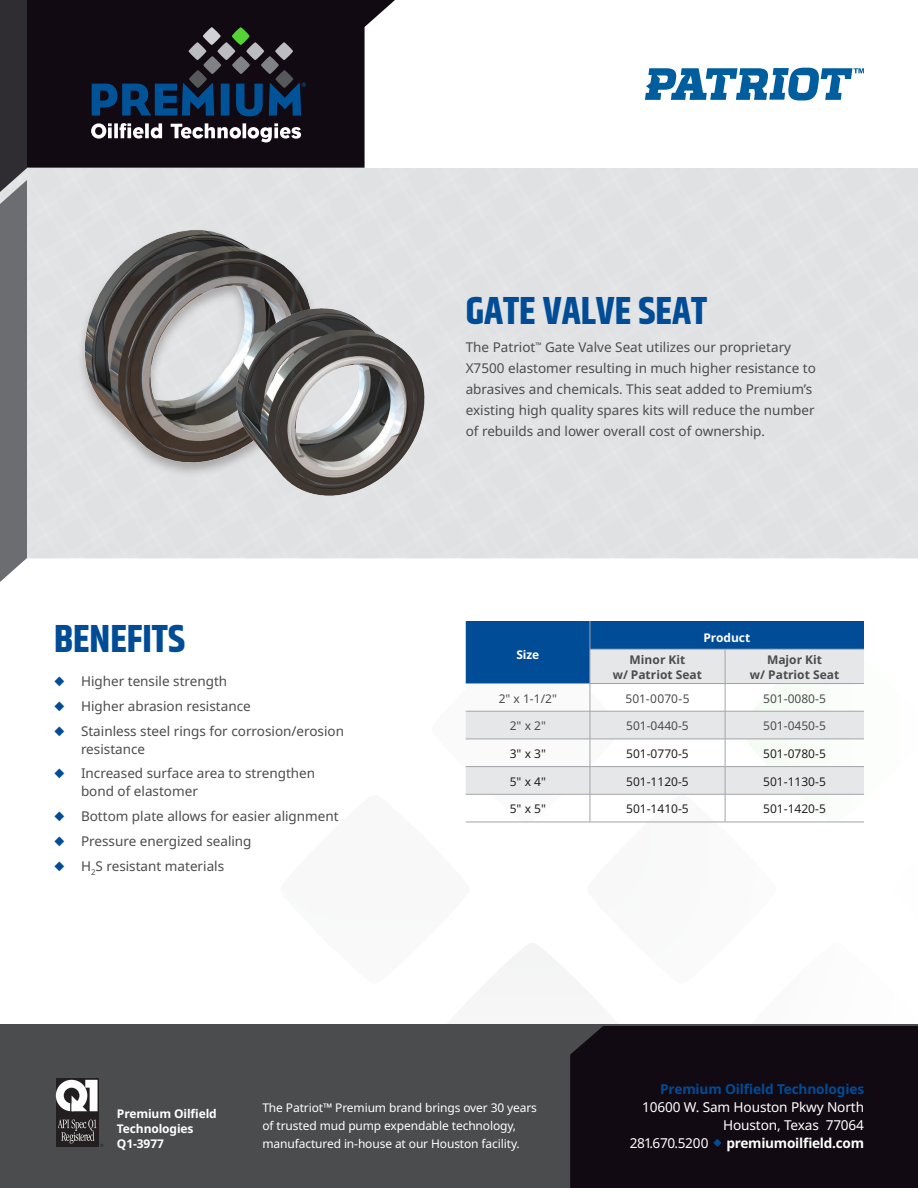
<style>
.page{position:relative;width:918px;height:1188px;background:#fff}
.page>*{position:absolute;margin:0;border:0;box-sizing:border-box;transform-origin:0 0}
.t1{font:700 39px "Khand";color:#004c97}
.t2{font:13.65px/18px "Noto Sans";letter-spacing:-.01em;color:#fff;text-align:right}
.t3{font:700 13.65px "Noto Sans";letter-spacing:-.01em;color:#004c97}
.t4{font:13.5px/21px "Noto Sans";color:#4b4c4d}
.t5{font:12px/18px "Noto Sans";letter-spacing:-.01em;color:#fff}
.t6{font:12px "Noto Sans";color:#231f20}
.t7{font:12px "Noto Sans";color:#4b4c4d}
.t8{font:700 12px/15px "Noto Sans";letter-spacing:-.01em;color:#fff}
.t9{font:700 12px/15px "Noto Sans";color:#4b4c4d;text-align:center}
.s1{color:#004c97}
.s2{font-weight:700}
</style>
<div class="page">
<div style="left:0;top:1024px;width:918px;height:164px;background:#4b4c4d"></div>
<div style="left:56px;top:1078px;width:43px;height:69px;background:#231f20"></div>
<svg style="left:56px;top:1080px;width:42px;height:31px"></svg>
<svg style="left:58px;top:1120px;width:45px;height:27px"></svg>
<svg style="left:27px;top:0;width:368px;height:168px;background:#2f282f"></svg>
<svg style="left:78px;top:27px;width:228px;height:115px;background:#242b3a"></svg>
<svg style="left:0;top:0;width:27px;height:582px;background:#5e5e61"></svg>
<div style="left:76px;top:228px;width:246px;height:250px;background:#231f20;opacity:.3"></div>
<img style="left:57px;top:205px;width:281px;height:259px">
<svg style="left:465px;top:621px;width:453px;height:567px"></svg>
<img style="left:213px;top:284px;width:223px;height:233px">
<svg style="left:645px;top:68px;width:219px;height:32px"></svg>
<p class="t1" style="left:54px;top:611px;width:133px">BENEFITS</p>
<p class="t4" style="left:54px;top:671px;width:175px"><span class="s1">◆</span> Higher tensile strength</p>
<p class="t4" style="left:54px;top:696px;width:198px"><span class="s1">◆</span> Higher abrasion resistance</p>
<p class="t4" style="left:81px;top:722px;width:265px;line-height:18px;text-indent:-27px"><span class="s1">◆</span> Stainless steel rings for corrosion/erosion resistance</p>
<p class="t4" style="left:81px;top:765px;width:236px;line-height:18px;text-indent:-27px"><span class="s1">◆</span> Increased surface area to strengthen bond of elastomer</p>
<p class="t4" style="left:54px;top:806px;width:286px"><span class="s1">◆</span> Bottom plate allows for easier alignment</p>
<p class="t4" style="left:54px;top:831px;width:199px"><span class="s1">◆</span> Pressure energized sealing</p>
<p class="t4" style="left:54px;top:856px;width:172px"><span class="s1">◆</span> H<sub>2</sub>S resistant materials</p>
<p class="t1" style="left:466px;top:283px;width:243px">GATE VALVE SEAT</p>
<p class="t4" style="left:466px;top:337px;width:352px">The Patriot<sup>™</sup> Gate Valve Seat utilizes our proprietary X7500 elastomer resulting in much higher resistance to abrasives and chemicals. This seat added to Premium’s existing high quality spares kits will reduce the number of rebuilds and lower overall cost of ownership.</p>
<p class="t8" style="left:516px;top:647px;width:24px">Size</p>
<p class="t8" style="left:704px;top:630px;width:48px">Product</p>
<p class="t9" style="left:613px;top:653px;width:91px">Minor Kit<br>w/ Patriot Seat</p>
<p class="t9" style="left:750px;top:653px;width:91px">Major Kit<br>w/ Patriot Seat</p>
<p class="t7" style="left:499px;top:690px;width:60px">2" x 1-1/2"</p>
<p class="t7" style="left:626px;top:690px;width:66px">501-0070-5</p>
<p class="t7" style="left:763px;top:690px;width:64px">501-0080-5</p>
<p class="t7" style="left:510px;top:718px;width:38px">2" x 2"</p>
<p class="t7" style="left:626px;top:718px;width:64px">501-0440-5</p>
<p class="t7" style="left:763px;top:718px;width:64px">501-0450-5</p>
<p class="t6" style="left:510px;top:745px;width:38px">3" x 3"</p>
<p class="t6" style="left:626px;top:745px;width:64px">501-0770-5</p>
<p class="t6" style="left:763px;top:745px;width:64px">501-0780-5</p>
<p class="t6" style="left:510px;top:773px;width:38px">5" x 4"</p>
<p class="t6" style="left:626px;top:773px;width:64px">501-1120-5</p>
<p class="t6" style="left:763px;top:773px;width:64px">501-1130-5</p>
<p class="t6" style="left:510px;top:801px;width:38px">5" x 5"</p>
<p class="t6" style="left:626px;top:801px;width:64px">501-1410-5</p>
<p class="t6" style="left:763px;top:801px;width:64px">501-1420-5</p>
<p class="t8" style="left:117px;top:1106px;width:101px">Premium Oilfield<br>Technologies<br>Q1-3977</p>
<p class="t5" style="left:262px;top:1098px;width:276px">The Patriot™ Premium brand brings over 30 years of trusted mud pump expendable technology, manufactured in-house at our Houston facility.</p>
<p class="t3" style="left:660px;top:1079px;width:205px">Premium Oilfield Technologies</p>
<p class="t2" style="left:630px;top:1098px;width:236px">10600 W. Sam Houston Pkwy North<br>Houston, Texas 77064<br>281.670.5200 <span class="s1">◆</span> <span class="s2">premiumoilfield.com</span></p>
</div>
